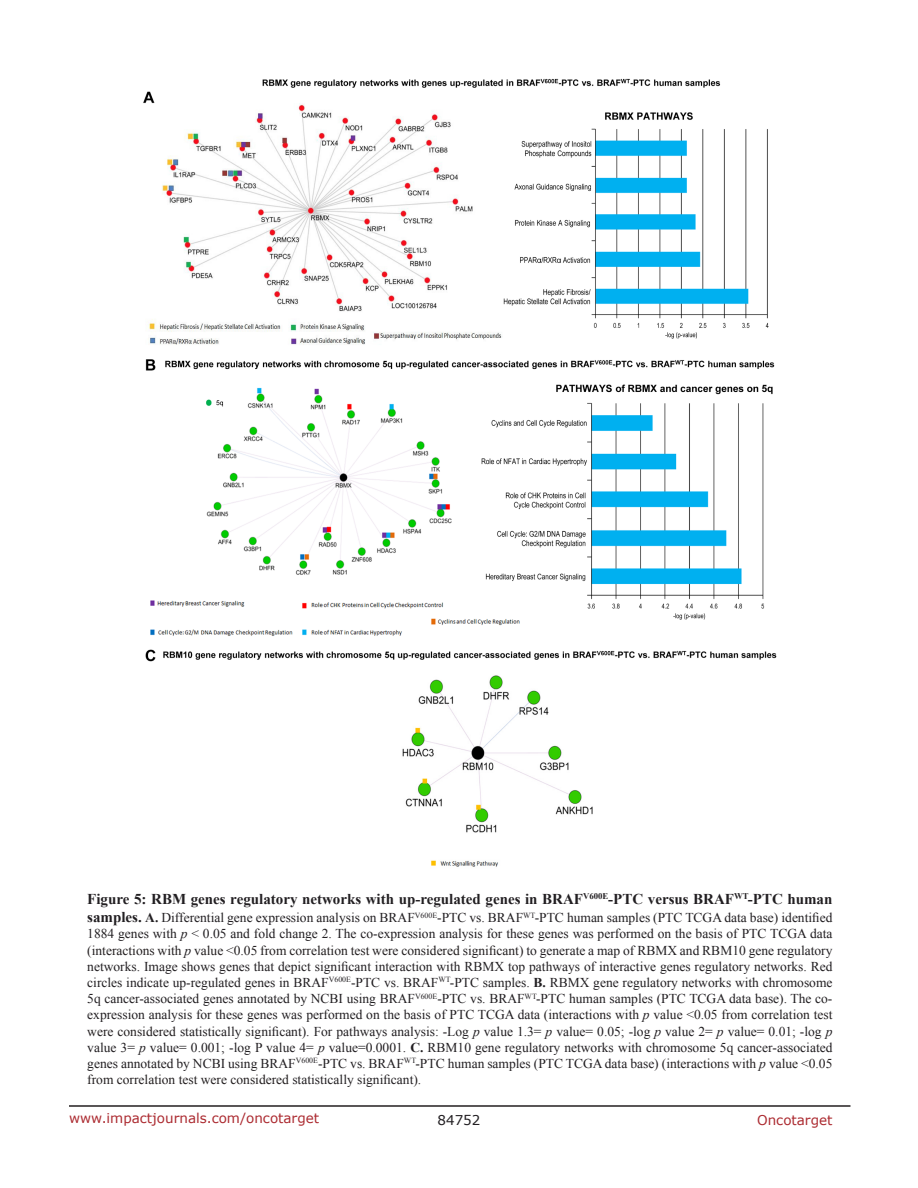
<style>
.page{position:relative;width:918px;height:1188px;background:#fff}
.page>*{position:absolute;margin:0;border:0;box-sizing:border-box;transform-origin:0 0}
.FigureText{font:700 15px "Times New Roman";color:#221f22}
.FigureText-2{font:13.5px/16.2px "Times New Roman";color:#221f22;text-align:justify}
.t1{font:13.5px "Verdana";color:#ac2b31}
.t2{font:13.5px "Verdana";color:#221f22}
.s1{font-weight:700;font-size:15px}
.s2{font-weight:700}
.s3{font-style:italic}
.s4{color:#231f20}
</style>
<div class="page">
<hr style="left:69px;top:1105px;width:781px;height:2px;background:#231f20">
<img style="left:143px;top:78px;width:634px;height:789px">
<p class="FigureText" style="left:87px;top:889px;width:747px">Figure 5: RBM genes regulatory networks with up-regulated genes in BRAF<sup>V600E</sup>-PTC versus BRAF<sup>WT</sup>-PTC human</p>
<p class="FigureText-2" style="left:87px;top:909px;width:747px"><span class="s1">samples.</span> <span class="s2">A.</span> Differential gene expression analysis on BRAF<sup>V600E</sup>-PTC vs. BRAF<sup>WT</sup>-PTC human samples (PTC TCGA data base) identified 1884 genes with <span class="s3">p</span> &lt; 0.05 and fold change 2. The co-expression analysis for these genes was performed on the basis of PTC TCGA data <span class="s4">(interactions with</span> <span class="s3">p</span> <span class="s4">value &lt;0.05 from correlation test were considered significant)</span> to generate a map of RBMX and RBM10 gene regulatory networks. Image shows genes that depict significant interaction with RBMX top pathways of interactive genes regulatory networks. Red circles indicate up-regulated genes in BRAF<sup>V600E</sup>-PTC vs. BRAF<sup>WT</sup>-PTC samples. <span class="s2">B.</span> RBMX gene regulatory networks with chromosome 5q cancer-associated genes annotated by NCBI using BRAF<sup>V600E</sup>-PTC vs. BRAF<sup>WT</sup>-PTC human samples (PTC TCGA data base). The co&shy;expression analysis for these genes was performed on the basis of PTC TCGA data <span class="s4">(interactions with</span> <span class="s3">p</span> <span class="s4">value &lt;0.05 from correlation test were considered</span> statistically significant<span class="s4">)</span>. For pathways analysis: -Log <span class="s3">p</span> value 1.3= <span class="s3">p</span> value= 0.05; -log <span class="s3">p</span> value 2= <span class="s3">p</span> value= 0.01; -log <span class="s3">p </span>value 3= <span class="s3">p</span> value= 0.001; -log P value 4= <span class="s3">p</span> value=0.0001. <span class="s2">C.</span> RBM10 gene regulatory networks with chromosome 5q cancer-associated genes annotated by NCBI using BRAF<sup>V600E</sup>-PTC vs. BRAF<sup>WT</sup>-PTC human samples (PTC TCGA data base) <span class="s4">(interactions with</span> <span class="s3">p</span> <span class="s4">value &lt;0.05 from correlation test were considered</span> statistically significant<span class="s4">)</span>.</p>
<p class="t1" style="left:69px;top:1109px;width:252px">www.impactjournals.com/oncotarget</p>
<p class="t2" style="left:438px;top:1111px;width:44px">84752</p>
<p class="t1" style="left:757px;top:1111px;width:77px">Oncotarget</p>
</div>
